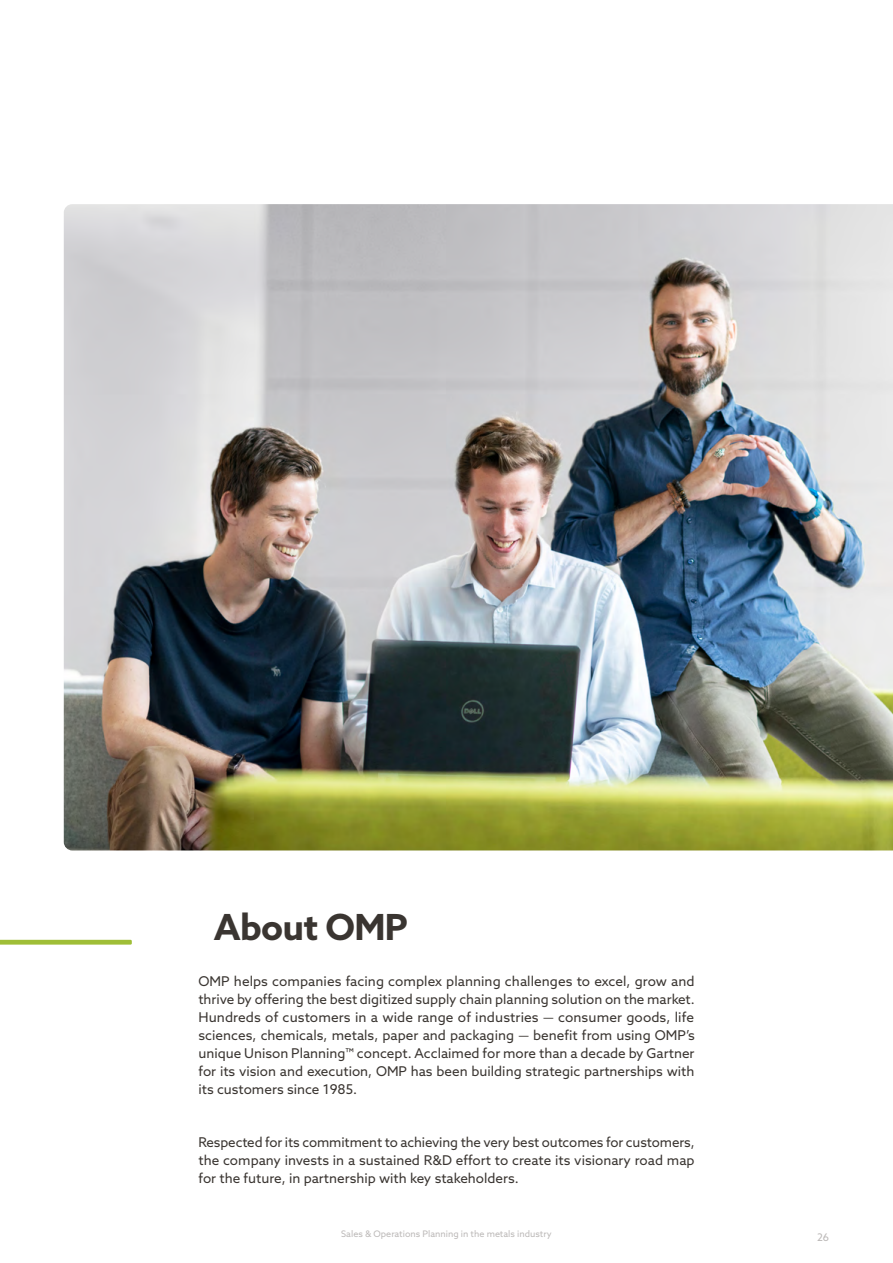
<style>
.page{position:relative;width:893px;height:1263px;background:#fff}
.page>*{position:absolute;margin:0;border:0;box-sizing:border-box;transform-origin:0 0}
.t1{font:700 36px "Azo Sans";letter-spacing:-.02em;color:#3a3531}
.t2{font:13.5px/18px "Azo Sans";color:#3a3531;text-align:justify}
.t3{font:10.5px "Azo Sans";color:#bcb9b8}
.t4{font:9px "Azo Sans";color:#bcb9b8}
</style>
<div class="page">
<img style="left:64px;top:204px;width:829px;height:646px">
<svg style="left:0;top:940px;width:132px;height:4px"></svg>
<h1 class="t1" style="left:214px;top:903px;width:195px">About OMP</h1>
<p class="t2" style="left:198px;top:972px;width:498px">OMP helps companies facing complex planning challenges to excel, grow and thrive by offering the best digitized supply chain planning solution on the market.<br>Hundreds of customers in a wide range of industries — consumer goods, life sciences, chemicals, metals, paper and packaging — benefit from using OMP’s unique Unison Planning™ concept. Acclaimed for more than a decade by Gartner for its vision and execution, OMP has been building strategic partnerships with its customers since 1985.</p>
<p class="t2" style="left:198px;top:1133px;width:498px">Respected for its commitment to achieving the very best outcomes for customers, the company invests in a sustained R&amp;D effort to create its visionary road map for the future, in partnership with key stakeholders.</p>
<p class="t4" style="left:341px;top:1228px;width:212px">Sales &amp; Operations Planning in the metals industry</p>
<p class="t3" style="left:817px;top:1230px;width:14px">26</p>
</div>
